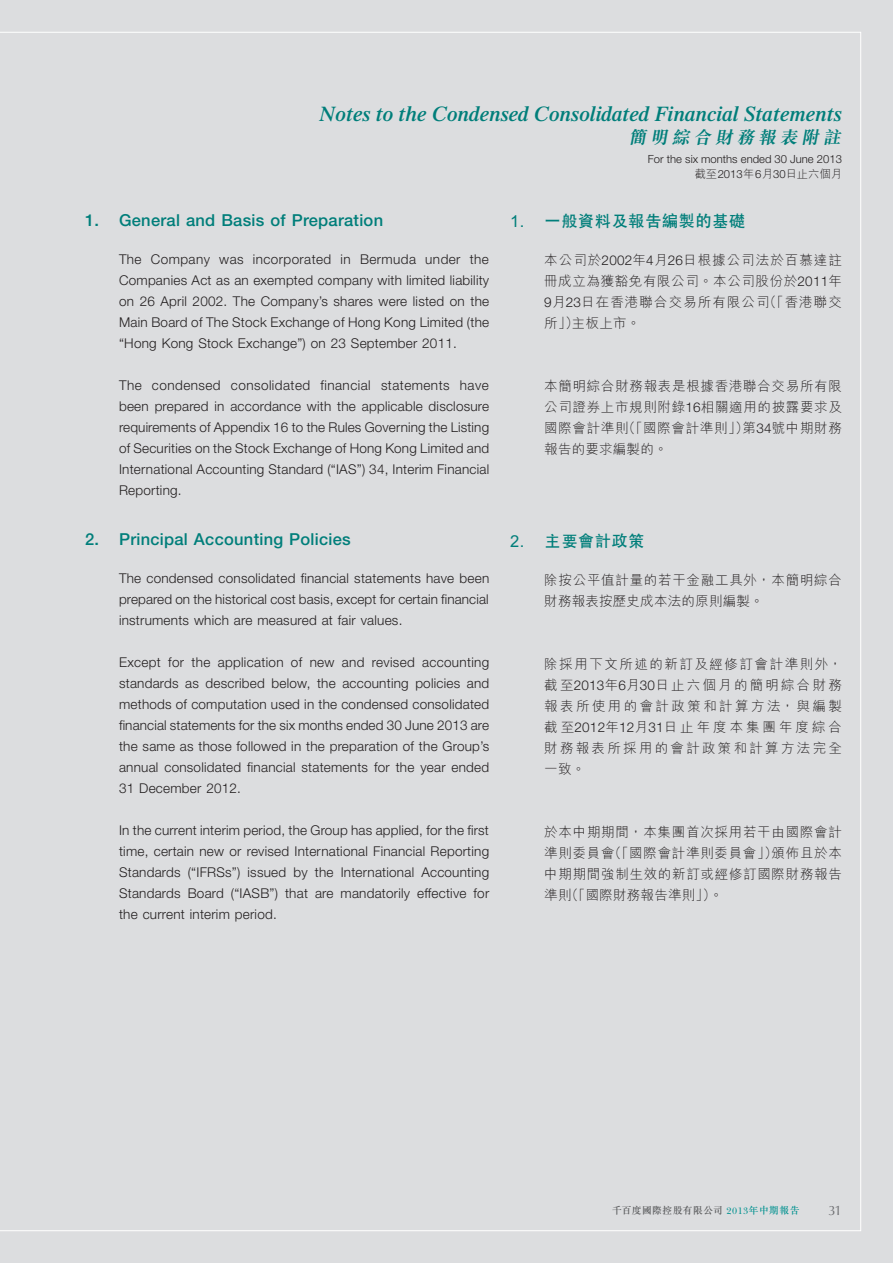
<style>
.page{position:relative;width:893px;height:1263px;background:#dcdddf}
.page>*{position:absolute;margin:0;border:0;box-sizing:border-box;transform-origin:0 0}
.t1{font:italic 600 21px "Times LT Std";color:#007e7a}
.t2{font:italic 700 18px "M Sung HK";color:#007e7a}
.t3{font:500 16.5px "Helvetica Neue LT Std";letter-spacing:.015em;color:#007e7a}
.t4{font:700 16.5px "C Hei 2 HK";letter-spacing:.015em;color:#007e7a}
.t5{font:300 13.5px/21px "Helvetica Neue LT Std";letter-spacing:.015em;color:#231f20;text-align:justify}
.t6{font:300 13.5px/21px "M Hei HK";letter-spacing:.05em;color:#231f20;text-align:justify}
.t7{font:13.5px "Optima LT Std";color:#6c6d70}
.t8{font:300 11.25px/15px "Helvetica Neue LT Std";color:#231f20;text-align:right}
.t9{font:500 9.75px "M Sung HK";letter-spacing:.045em;color:#57585a}
.s1{font-family:"M Hei HK"}
.s2{font-family:"Helvetica Neue LT Std"}
.s3{color:#00918f}
</style>
<div class="page">
<p class="t1" style="left:319px;top:102px;width:524px">Notes to the Condensed Consolidated Financial Statements</p>
<p class="t2" style="left:628px;top:124px;width:218px">簡明綜合財務報表附註</p>
<p class="t8" style="left:648px;top:152px;width:196px">For the six months ended 30 June 2013<span class="s1">截至</span>2013<span class="s1">年</span>6<span class="s1">月</span>30<span class="s1">日止六個月</span></p>
<p class="t4" style="left:510px;top:209px;width:237px">1. 一般資料及報告編製的基礎</p>
<p class="t6" style="left:544px;top:249px;width:299px">本公司於<span class="s2">2002</span>年<span class="s2">4</span>月<span class="s2">26</span>日根據公司法於百慕達註冊成立為獲豁免有限公司。本公司股份於<span class="s2">2011</span>年<span class="s2">9</span>月<span class="s2">23</span>日在香港聯合交易所有限公司（「香港聯交所」）主板上市。</p>
<p class="t3" style="left:85px;top:210px;width:300px">1. General and Basis of Preparation</p>
<p class="t5" style="left:119px;top:248px;width:372px">The Company was incorporated in Bermuda under the Companies Act as an exempted company with limited liability on 26 April 2002. The Company’s shares were listed on the Main Board of The Stock Exchange of Hong Kong Limited (the “Hong Kong Stock Exchange”) on 23 September 2011.</p>
<p class="t5" style="left:119px;top:374px;width:372px">The condensed consolidated financial statements have been prepared in accordance with the applicable disclosure requirements of Appendix 16 to the Rules Governing the Listing of Securities on the Stock Exchange of Hong Kong Limited and International Accounting Standard (“IAS”) 34, Interim Financial Reporting.</p>
<p class="t3" style="left:85px;top:530px;width:267px">2. Principal Accounting Policies</p>
<p class="t5" style="left:119px;top:568px;width:372px">The condensed consolidated financial statements have been prepared on the historical cost basis, except for certain financial instruments which are measured at fair values.</p>
<p class="t5" style="left:119px;top:652px;width:372px">Except for the application of new and revised accounting standards as described below, the accounting policies and methods of computation used in the condensed consolidated financial statements for the six months ended 30 June 2013 are the same as those followed in the preparation of the Group’s annual consolidated financial statements for the year ended 31 December 2012.</p>
<p class="t5" style="left:119px;top:820px;width:372px">In the current interim period, the Group has applied, for the first time, certain new or revised International Financial Reporting Standards (“IFRSs”) issued by the International Accounting Standards Board (“IASB”) that are mandatorily effective for the current interim period.</p>
<p class="t6" style="left:544px;top:375px;width:299px">本簡明綜合財務報表是根據香港聯合交易所有限公司證券上市規則附錄<span class="s2">16</span>相關適用的披露要求及國際會計準則（「國際會計準則」）第<span class="s2">34</span>號中期財務報告的要求編製的。</p>
<p class="t4" style="left:510px;top:529px;width:136px">2. 主要會計政策</p>
<p class="t6" style="left:544px;top:569px;width:299px">除按公平值計量的若干金融工具外，本簡明綜合財務報表按歷史成本法的原則編製。</p>
<p class="t6" style="left:544px;top:653px;width:299px">除採用下文所述的新訂及經修訂會計準則外，截至<span class="s2">2013</span>年<span class="s2">6</span>月<span class="s2">30</span>日止六個月的簡明綜合財務報表所使用的會計政策和計算方法，與編製截至<span class="s2">2012</span>年<span class="s2">12</span>月<span class="s2">31</span>日止年度本集團年度綜合財務報表所採用的會計政策和計算方法完全一致。</p>
<p class="t6" style="left:544px;top:821px;width:299px">於本中期期間，本集團首次採用若干由國際會計準則委員會（「國際會計準則委員會」）頒佈且於本中期期間強制生效的新訂或經修訂國際財務報告準則（「國際財務報告準則」）。</p>
<p class="t9" style="left:612px;top:1203px;width:189px">千百度國際控股有限公司 <span class="s3">2013年中期報告</span></p>
<p class="t7" style="left:828px;top:1202px;width:15px">31</p>
</div>
